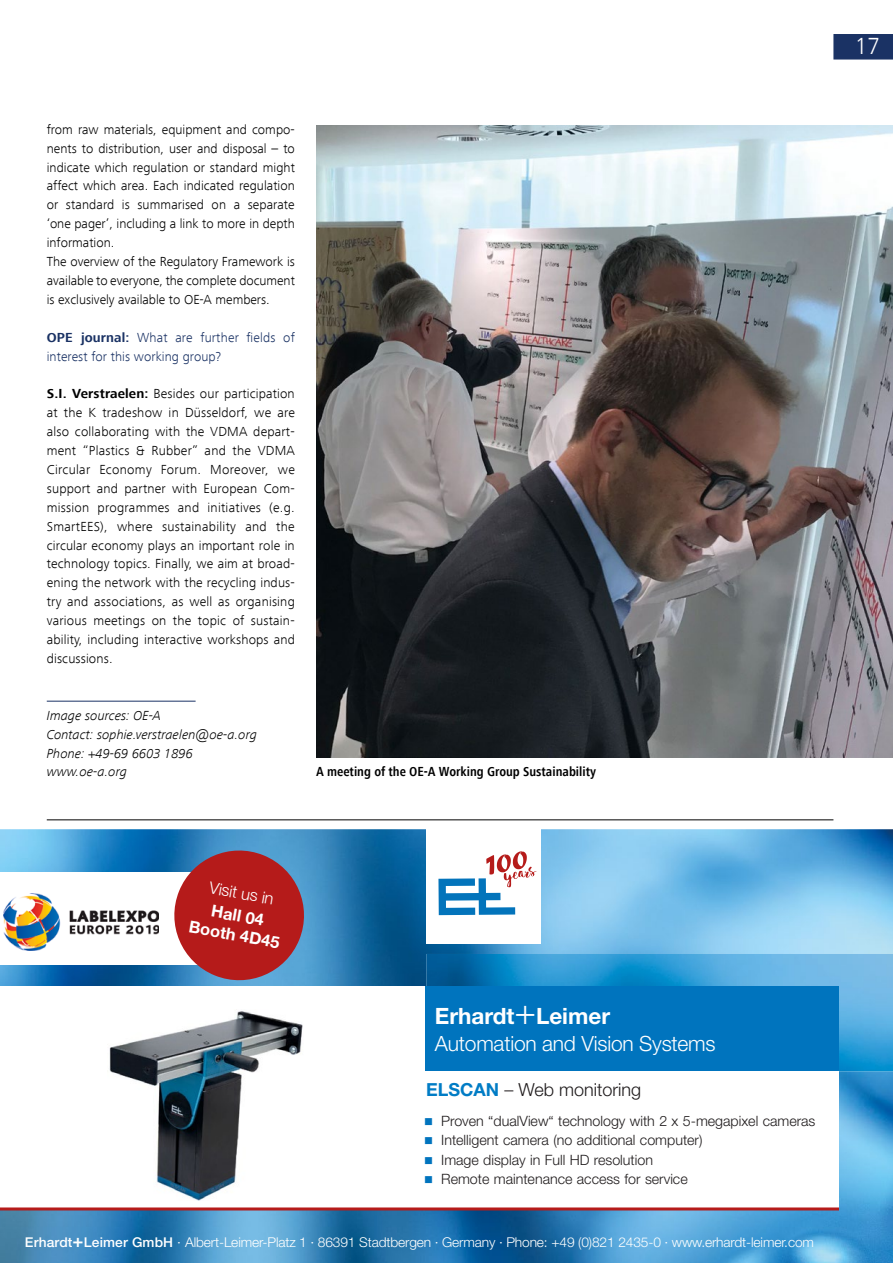
<style>
.page{position:relative;width:893px;height:1263px;background:#fff}
.page>*{position:absolute;margin:0;border:0;box-sizing:border-box;transform-origin:0 0}
.t1{font:300 24px "Frutiger Next Com";color:#fff}
.t2{font:700 22.5px "Helvetica Neue";color:#fff}
.t3{font:300 21px "Helvetica Neue";letter-spacing:-.01em;color:#fff}
.t4{font:300 18px "Helvetica Neue";color:#1f1b1c}
.t5{font:700 16.5px/19.5px "Helvetica Neue";color:#fff;text-align:center}
.t6{font:300 16.5px "Helvetica Neue";color:#fff}
.t7{font:300 14.25px "Helvetica Neue";color:#1f1b1c}
.t8{font:300 13.5px/18.9px "Frutiger Next Com";letter-spacing:.005em;color:#000}
.t9{font:300 13.5px "Helvetica Neue";letter-spacing:-.01em;color:#fff}
.t10{font:italic 300 13.5px/18.9px "Frutiger Next Com";color:#000}
.t11{font:300 13.5px/18.9px "Frutiger Next Com";letter-spacing:.005em;color:#1a3264}
.t12{font:700 condensed 13.5px "Frutiger Next Com";color:#000}
.s1{font-weight:700}
.s2{font-weight:300;font-size:36px}
.s3{font-weight:700;color:#007cc5}
.s4{font-stretch:condensed}
.s5{color:#0074be}
.s6{font-weight:500}
.s7{font-weight:500;font-size:18px}
</style>
<div class="page">
<div style="left:833px;top:34px;width:60px;height:26px;background:#1a3264"></div>
<img style="left:316px;top:126px;width:577px;height:631px">
<hr style="left:47px;top:701px;width:149px;height:1px;background:#1a3264">
<hr style="left:47px;top:819px;width:786px;height:1px;background:#000">
<img style="left:0;top:829px;width:893px;height:434px">
<div style="left:426px;top:829px;width:115px;height:115px;background:#fff"></div>
<div style="left:0;top:986px;width:839px;height:223px;background:#fff"></div>
<img style="left:109px;top:1011px;width:194px;height:189px">
<div style="left:0;top:872px;width:206px;height:93px;background:#fff"></div>
<img style="left:4px;top:893px;width:155px;height:58px">
<img style="left:426px;top:954px;width:467px;height:117px">
<div style="left:426px;top:986px;width:413px;height:85px;background:#0074be"></div>
<svg style="left:438px;top:851px;width:98px;height:64px"></svg>
<svg style="left:166px;top:842px;width:147px;height:144px;background:#964f5f"></svg>
<hr style="left:0;top:1207px;width:839px;height:3px;background:#b51b1a">
<p class="t8" style="left:47px;top:120px;width:250px">from raw materials, equipment and compo&shy;nents to distribution, user and disposal – to indicate which regulation or standard might affect which area. Each indicated regulation or standard is summarised on a separate ‘one pager’, including a link to more in depth information.<br>The overview of the Regulatory Framework is available to everyone, the complete document is exclusively available to OE-A members.</p>
<p class="t11" style="left:47px;top:328px;width:249px"><span class="s1">OPE journal:</span> What are further fields of interest for this working group?</p>
<p class="t8" style="left:47px;top:384px;width:250px;text-align:justify"><span class="s1">S.I. Verstraelen:</span> Besides our participation at the K tradeshow in Düsseldorf, we are also collaborating with the VDMA depart&shy;ment “Plastics &amp; Rubber” and the VDMA Circular Economy Forum. Moreover, we support and partner with European Com&shy;mission programmes and initiatives (e.g.<br>SmartEES), where sustainability and the circular economy plays an important role in technology topics. Finally, we aim at broad&shy;ening the network with the recycling indus&shy;try and associations, as well as organising various meetings on the topic of sustain&shy;ability, including interactive workshops and discussions.</p>
<p class="t10" style="left:47px;top:706px;width:212px">Image sources: OE-A<br>Contact: sophie.verstraelen@oe-a.org<br>Phone: +49-69 6603 1896 www.oe-a.org</p>
<p class="t12" style="left:316px;top:764px;width:281px">A meeting of the OE-A Working Group Sustainability</p>
<p class="t6" style="left:211px;top:877px;width:67px;rotate:10deg">Visit us in</p>
<p class="t5" style="left:194px;top:897px;width:93px;rotate:10deg">Hall 04<br>Booth 4D45</p>
<h2 class="t2" style="left:435px;top:1002px;width:177px">Erhardt<span class="s2">+</span>Leimer</h2>
<h3 class="t3" style="left:435px;top:1031px;width:282px">Automation and Vision Systems</h3>
<h3 class="t4" style="left:426px;top:1079px;width:216px"><span class="s3">ELSCAN</span> <span class="s4">–</span> Web monitoring</h3>
<p class="t7" style="left:424px;top:1112px;width:393px"><span class="s5">■</span> Proven “dualView“ technology with 2 x 5-megapixel cameras</p>
<p class="t7" style="left:424px;top:1131px;width:280px"><span class="s5">■</span> Intelligent camera (no additional computer)</p>
<p class="t7" style="left:424px;top:1151px;width:230px"><span class="s5">■</span> Image display in Full HD resolution</p>
<p class="t7" style="left:424px;top:1170px;width:265px"><span class="s5">■</span> Remote maintenance access for service</p>
<p class="t9" style="left:25px;top:1234px;width:790px"><span class="s6">Erhardt</span><span class="s7">+</span><span class="s6">Leimer GmbH</span> · Albert-Leimer-Platz 1 · 86391 Stadtbergen · Germany · Phone: +49 (0)821 2435-0 · www.erhardt-leimer.com</p>
<h1 class="t1" style="left:855px;top:33px;width:27px">17</h1>
</div>
